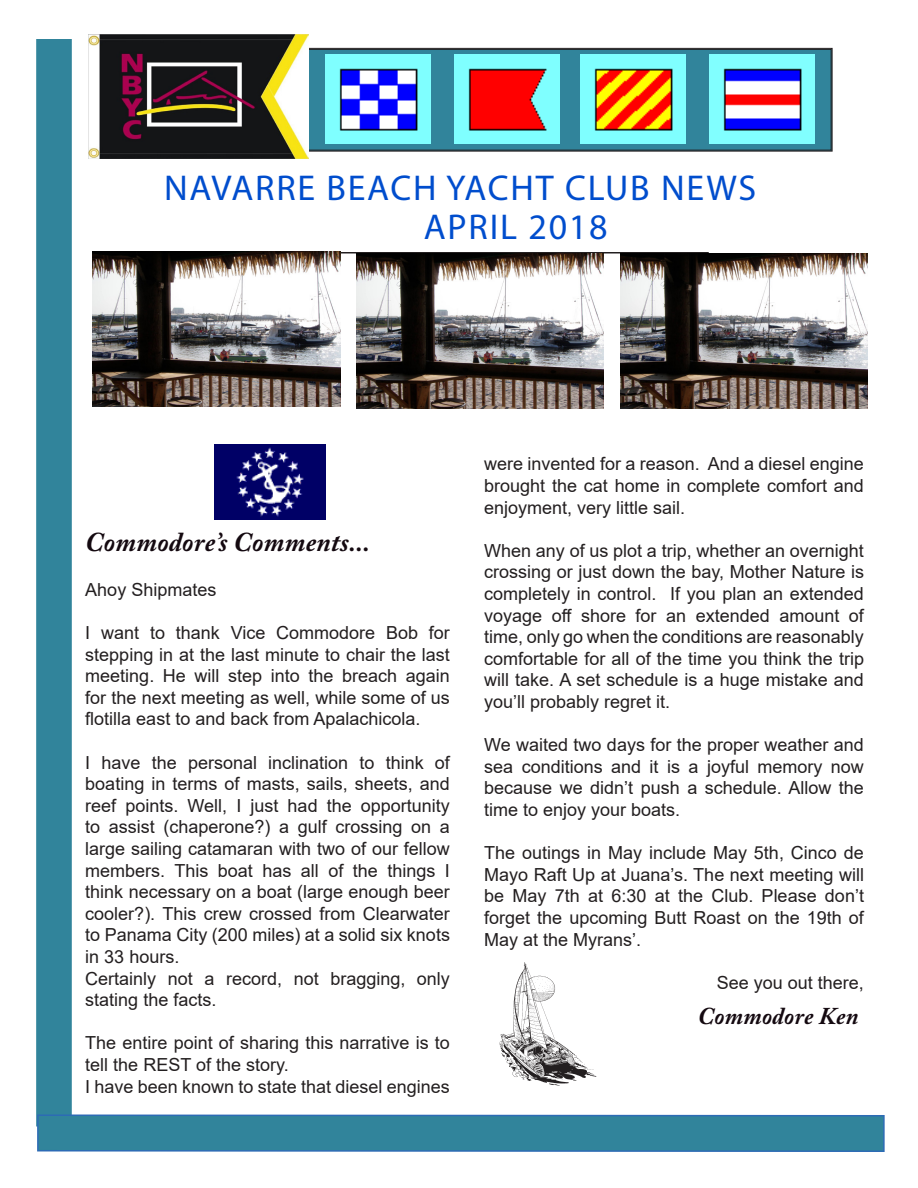
<style>
.page{position:relative;width:918px;height:1188px;background:#fff}
.page>*{position:absolute;margin:0;border:0;box-sizing:border-box;transform-origin:0 0}
.Company_Name{font:36px "Myriad Pro";letter-spacing:.05em;color:#004dcd}
.Head_1{font:italic 700 27px "Adobe Caslon Pro";letter-spacing:.01em;color:#140910}
.Head_1-2{font:italic 700 24px "Adobe Caslon Pro";letter-spacing:.01em;color:#140910}
.t1{font:18px/21.6px "Arial";color:#231f20;text-align:justify}
</style>
<div class="page">
<svg style="left:309px;top:48px;width:524px;height:104px;background:#368094"></svg>
<div style="left:307px;top:49px;width:524px;height:101px;border:1px solid #231f20"></div>
<div style="left:36px;top:39px;width:36px;height:1087px;background:#31849b"></div>
<svg style="left:36px;top:1114px;width:849px;height:38px;background:#36859f"></svg>
<img style="left:454px;top:54px;width:105px;height:90px">
<img style="left:580px;top:54px;width:106px;height:90px">
<img style="left:710px;top:54px;width:104px;height:90px">
<hr style="left:247px;top:252px;width:462px;height:2px;background:#231f20">
<img style="left:88px;top:34px;width:220px;height:124px">
<img style="left:326px;top:54px;width:104px;height:90px">
<img style="left:214px;top:445px;width:112px;height:74px">
<img style="left:356px;top:254px;width:248px;height:155px">
<img style="left:93px;top:251px;width:247px;height:155px">
<img style="left:620px;top:254px;width:248px;height:155px">
<img style="left:499px;top:962px;width:98px;height:124px">
<p class="Company_Name" style="left:164px;top:166px;width:594px">NAVARRE BEACH YACHT CLUB NEWS</p>
<p class="Company_Name" style="left:424px;top:204px;width:185px">APRIL 2018</p>
<p class="Head_1" style="left:85px;top:526px;width:286px">Commodore’s Comments...</p>
<p class="t1" style="left:85px;top:579px;width:133px">Ahoy Shipmates</p>
<p class="t1" style="left:85px;top:622px;width:366px">I want to thank Vice Commodore Bob for stepping in at the last minute to chair the last meeting. He will step into the breach again for the next meeting as well, while some of us flotilla east to and back from Apalachicola.</p>
<p class="t1" style="left:85px;top:751px;width:366px">I have the personal inclination to think of boating in terms of masts, sails, sheets, and reef points. Well, I just had the opportunity to assist (chaperone?) a gulf crossing on a large sailing catamaran with two of our fellow members. This boat has all of the things I think necessary on a boat (large enough beer cooler?). This crew crossed from Clearwater to Panama City (200 miles) at a solid six knots in 33 hours.</p>
<p class="t1" style="left:85px;top:967px;width:366px">Certainly not a record, not bragging, only stating the facts.</p>
<p class="t1" style="left:85px;top:1032px;width:366px">The entire point of sharing this narrative is to tell the REST of the story.</p>
<p class="t1" style="left:85px;top:1075px;width:366px">I have been known to state that diesel engines</p>
<p class="t1" style="left:484px;top:453px;width:381px">were invented for a reason. And a diesel engine brought the cat home in complete comfort and enjoyment, very little sail.</p>
<p class="t1" style="left:484px;top:539px;width:381px">When any of us plot a trip, whether an overnight crossing or just down the bay, Mother Nature is completely in control. If you plan an extended voyage off shore for an extended amount of time, only go when the conditions are reasonably comfortable for all of the time you think the trip will take. A set schedule is a huge mistake and you’ll probably regret it.</p>
<p class="t1" style="left:484px;top:734px;width:381px">We waited two days for the proper weather and sea conditions and it is a joyful memory now because we didn’t push a schedule. Allow the time to enjoy your boats.</p>
<p class="t1" style="left:484px;top:842px;width:381px">The outings in May include May 5th, Cinco de Mayo Raft Up at Juana’s. The next meeting will be May 7th at 6:30 at the Club. Please don’t forget the upcoming Butt Roast on the 19th of May at the Myrans’.</p>
<p class="t1" style="left:717px;top:971px;width:149px">See you out there,</p>
<p class="Head_1-2" style="left:698px;top:1001px;width:162px">Commodore Ken</p>
</div>
